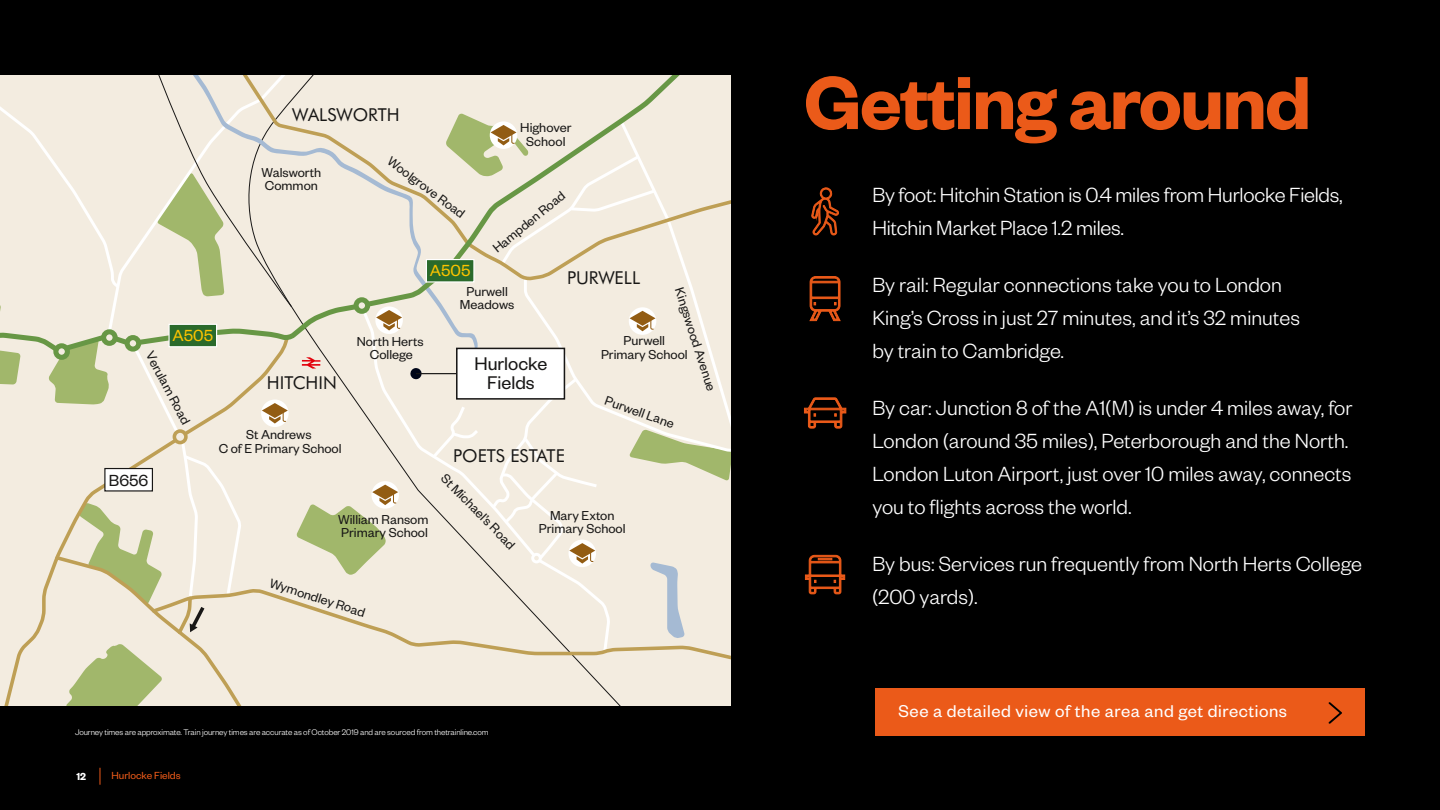
<style>
.page{position:relative;width:1440px;height:810px;background:#000}
.page>*{position:absolute;margin:0;border:0;box-sizing:border-box;transform-origin:0 0}
.t1{font:600 82.5px "Founders Grotesk";letter-spacing:-.02em;color:#eb5a19}
.t2{font:300 22.5px/33px "Founders Grotesk";color:#fff}
.t3{font:20.17px/18.9px "Founders Grotesk";color:#181716;text-align:center}
.t4{font:18.75px "Founders Grotesk";letter-spacing:.03em;color:#fff}
.t5{font:17.77px "Futura BT";color:#181716}
.t6{font:17.62px "Founders Grotesk";color:#fdc300}
.t7{font:17.62px "Founders Grotesk";color:#181716}
.t8{font:14.25px/13px "Founders Grotesk";color:#181716;text-align:center}
.t9{font:11.25px "Founders Grotesk";color:#eb5a19}
.t10{font:600 11.25px "Founders Grotesk";color:#fff}
.t11{font:300 9px "Founders Grotesk";letter-spacing:-.01em;color:#fff}
</style>
<div class="page">
<svg style="left:100px;top:768px;width:1px;height:17px"></svg>
<svg style="left:0;top:75px;width:730px;height:630px;background:#eae5d5"></svg>
<div style="left:875px;top:688px;width:490px;height:47px;background:#eb5a19"></div>
<svg style="left:1329px;top:702px;width:13px;height:22px"></svg>
<svg style="left:811px;top:187px;width:28px;height:49px"></svg>
<svg style="left:804px;top:397px;width:43px;height:32px"></svg>
<svg style="left:809px;top:276px;width:32px;height:46px"></svg>
<svg style="left:805px;top:555px;width:40px;height:40px"></svg>
<p class="t5" style="left:292px;top:104px;width:109px">WALSWORTH</p>
<p class="t8" style="left:262px;top:165px;width:61px;text-align:left">Walsworth<br>Common</p>
<p class="t8" style="left:394px;top:154px;width:94px;rotate:37deg">Woolgrove Road</p>
<p class="t6" style="left:430px;top:260px;width:42px">A505</p>
<p class="t8" style="left:520px;top:121px;width:53px">Highover<br>School</p>
<p class="t8" style="left:490px;top:244px;width:90px;rotate:-39deg">Hampden Road</p>
<p class="t5" style="left:567px;top:267px;width:75px">PURWELL</p>
<p class="t6" style="left:173px;top:325px;width:42px">A505</p>
<p class="t8" style="left:156px;top:349px;width:82px;rotate:62deg">Verulam Road</p>
<p class="t5" style="left:267px;top:372px;width:71px">HITCHIN</p>
<p class="t7" style="left:109px;top:469px;width:41px">B656</p>
<p class="t8" style="left:219px;top:428px;width:124px">St Andrews<br>C of E Primary School</p>
<p class="t8" style="left:357px;top:335px;width:68px">North Herts<br>College</p>
<p class="t8" style="left:338px;top:513px;width:92px;text-align:left">William Ransom<br>Primary School</p>
<p class="t8" style="left:272px;top:575px;width:101px;rotate:18deg">Wymondley Road</p>
<p class="t8" style="left:460px;top:285px;width:56px">Purwell<br>Meadows</p>
<p class="t3" style="left:474px;top:353px;width:74px">Hurlocke<br>Fields</p>
<p class="t5" style="left:453px;top:445px;width:113px">POETS ESTATE</p>
<p class="t8" style="left:686px;top:286px;width:109px;rotate:72deg">Kingswood Avenue</p>
<p class="t8" style="left:601px;top:334px;width:88px">Purwell<br>Primary School</p>
<p class="t8" style="left:608px;top:393px;width:74px;rotate:20deg">Purwell Lane</p>
<p class="t8" style="left:449px;top:470px;width:101px;rotate:46deg">St Michael’s Road</p>
<p class="t8" style="left:539px;top:509px;width:88px">Mary Exton<br>Primary School</p>
<p class="t11" style="left:75px;top:727px;width:415px">Journey times are approximate. Train journey times are accurate as of October 2019 and are sourced from thetrainline.com</p>
<p class="t10" style="left:76px;top:770px;width:11px">12</p>
<p class="t9" style="left:112px;top:769px;width:71px">Hurlocke Fields</p>
<h1 class="t1" style="left:804px;top:51px;width:509px">Getting around</h1>
<p class="t2" style="left:872px;top:177px;width:472px">By foot: Hitchin Station is 0.4 miles from Hurlocke Fields,<br>Hitchin Market Place 1.2 miles.</p>
<p class="t2" style="left:872px;top:267px;width:429px">By rail: Regular connections take you to London<br>King’s Cross in just 27 minutes, and it’s 32 minutes by train to Cambridge.</p>
<p class="t2" style="left:872px;top:390px;width:482px">By car: Junction 8 of the A1(M) is under 4 miles away, for London (around 35 miles), Peterborough and the North.<br>London Luton Airport, just over 10 miles away, connects you to flights across the world.</p>
<p class="t2" style="left:872px;top:546px;width:491px">By bus: Services run frequently from North Herts College (200 yards).</p>
<p class="t4" style="left:898px;top:700px;width:390px">See a detailed view of the area and get directions</p>
</div>
